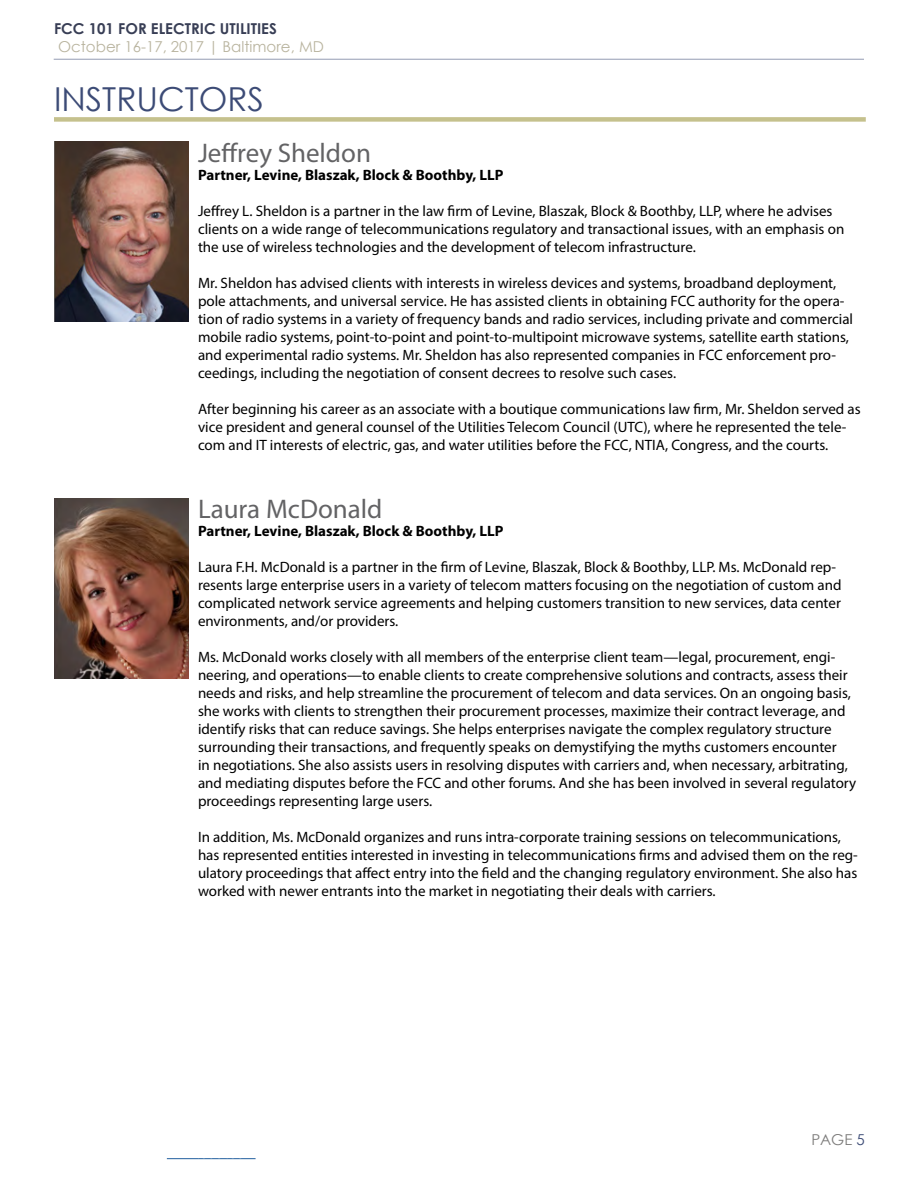
<style>
.page{position:relative;width:918px;height:1188px;background:#fff}
.page>*{position:absolute;margin:0;border:0;box-sizing:border-box;transform-origin:0 0}
.t1{font:33px "Century Gothic";color:#3c4b76}
.t2{font:27px "Myriad Pro";color:#636365}
.t3{font:15px/18px "Myriad Pro";color:#000}
.t4{font:700 15px "Myriad Pro";color:#000}
.t5{font:15px "Century Gothic";color:#b9b49f}
.t6{font:700 15px "Century Gothic";color:#383e55}
.t7{font:15px "Century Gothic";color:#7d7c7b}
.s1{color:#3c4b76}
</style>
<div class="page">
<hr style="left:54px;top:59px;width:810px;height:1px;background:#3c4b76">
<hr style="left:167px;top:1158px;width:89px;height:1px;background:#215e9e">
<div style="left:54px;top:117px;width:812px;height:5px;background:#c5c18d"></div>
<img style="left:54px;top:499px;width:135px;height:180px">
<img style="left:54px;top:141px;width:135px;height:180px">
<p class="t6" style="left:54px;top:17px;width:224px">FCC 101 FOR ELECTRIC UTILITIES</p>
<p class="t5" style="left:58px;top:36px;width:267px">October 16-17, 2017 | Baltimore, MD</p>
<h1 class="t1" style="left:54px;top:76px;width:212px">INSTRUCTORS</h1>
<h2 class="t2" style="left:198px;top:136px;width:175px">Jeffrey Sheldon</h2>
<p class="t4" style="left:198px;top:165px;width:307px">Partner, Levine, Blaszak, Block &amp; Boothby, LLP</p>
<p class="t3" style="left:198px;top:201px;width:648px">Jeffrey L. Sheldon is a partner in the law firm of Levine, Blaszak, Block &amp; Boothby, LLP, where he advises clients on a wide range of telecommunications regulatory and transactional issues, with an emphasis on the use of wireless technologies and the development of telecom infrastructure.</p>
<p class="t3" style="left:198px;top:273px;width:657px">Mr. Sheldon has advised clients with interests in wireless devices and systems, broadband deployment, pole attachments, and universal service. He has assisted clients in obtaining FCC authority for the opera&shy;tion of radio systems in a variety of frequency bands and radio services, including private and commercial mobile radio systems, point-to-point and point-to-multipoint microwave systems, satellite earth stations, and experimental radio systems. Mr. Sheldon has also represented companies in FCC enforcement pro&shy;ceedings, including the negotiation of consent decrees to resolve such cases.</p>
<p class="t3" style="left:198px;top:399px;width:664px">After beginning his career as an associate with a boutique communications law firm, Mr. Sheldon served as vice president and general counsel of the Utilities Telecom Council (UTC), where he represented the tele&shy;com and IT interests of electric, gas, and water utilities before the FCC, NTIA, Congress, and the courts.</p>
<h2 class="t2" style="left:198px;top:492px;width:186px">Laura McDonald</h2>
<p class="t4" style="left:198px;top:521px;width:307px">Partner, Levine, Blaszak, Block &amp; Boothby, LLP</p>
<p class="t3" style="left:198px;top:558px;width:645px">Laura F.H. McDonald is a partner in the firm of Levine, Blaszak, Block &amp; Boothby, LLP. Ms. McDonald rep&shy;resents large enterprise users in a variety of telecom matters focusing on the negotiation of custom and complicated network service agreements and helping customers transition to new services, data center environments, and/or providers.</p>
<p class="t3" style="left:198px;top:648px;width:660px">Ms. McDonald works closely with all members of the enterprise client team—legal, procurement, engi&shy;neering, and operations—to enable clients to create comprehensive solutions and contracts, assess their needs and risks, and help streamline the procurement of telecom and data services. On an ongoing basis, she works with clients to strengthen their procurement processes, maximize their contract leverage, and identify risks that can reduce savings. She helps enterprises navigate the complex regulatory structure surrounding their transactions, and frequently speaks on demystifying the myths customers encounter<br>in negotiations. She also assists users in resolving disputes with carriers and, when necessary, arbitrating, and mediating disputes before the FCC and other forums. And she has been involved in several regulatory proceedings representing large users.</p>
<p class="t3" style="left:198px;top:828px;width:661px">In addition, Ms. McDonald organizes and runs intra-corporate training sessions on telecommunications, has represented entities interested in investing in telecommunications firms and advised them on the reg&shy;ulatory proceedings that affect entry into the field and the changing regulatory environment. She also has worked with newer entrants into the market in negotiating their deals with carriers.</p>
<p class="t7" style="left:811px;top:1129px;width:55px">PAGE <span class="s1">5</span></p>
</div>
